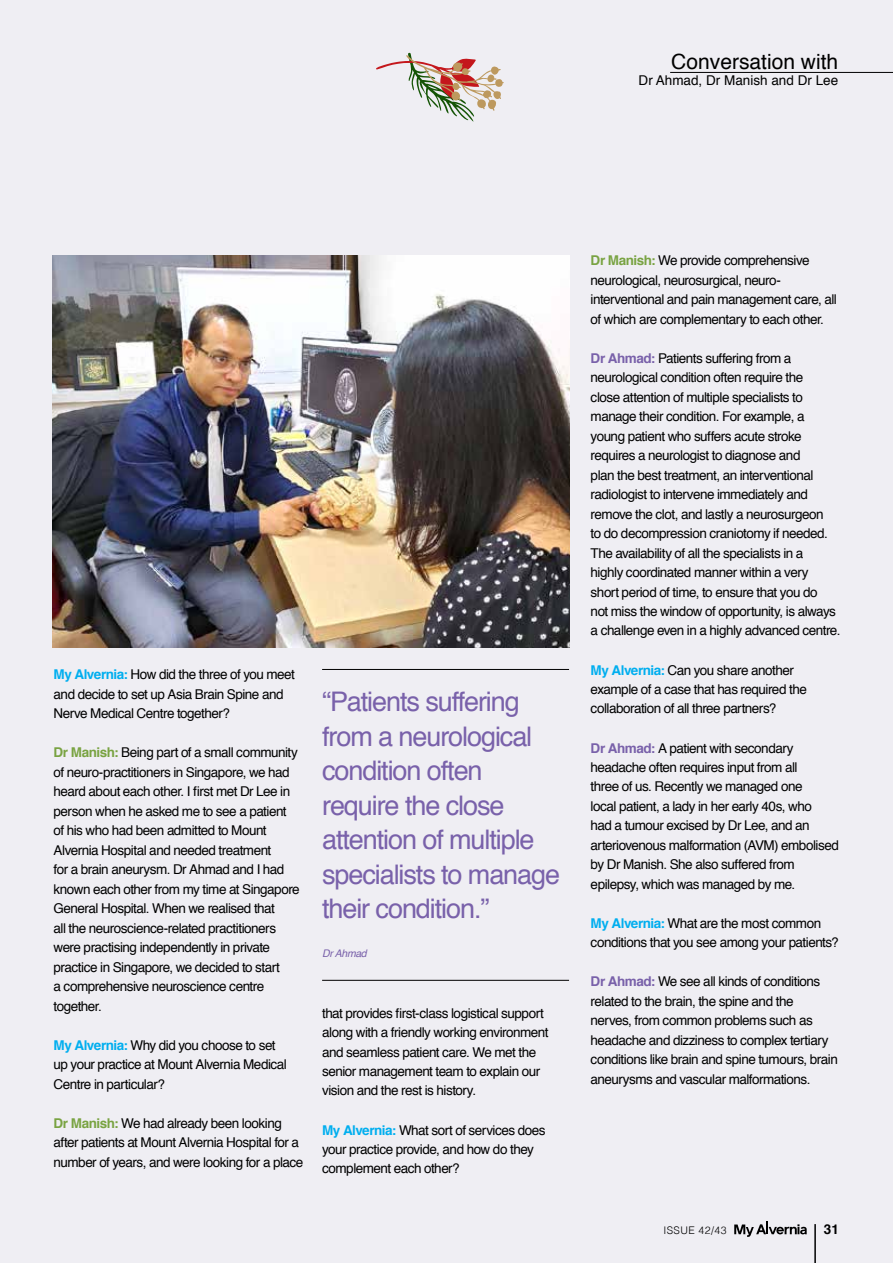
<style>
.page{position:relative;width:893px;height:1263px;background:#efeef3}
.page>*{position:absolute;margin:0;border:0;box-sizing:border-box;transform-origin:0 0}
.t1{font:27px/34.5px "Helvetica";letter-spacing:-.04em;color:#7961aa}
.t2{font:21px "Helvetica";color:#000}
.t3{font:13.5px/19.5px "Helvetica";letter-spacing:-.035em;color:#000}
.t4{font:13.5px "Helvetica";color:#000}
.t5{font:700 13.5px "Helvetica";color:#000}
.t6{font:300 10.5px "Helvetica";letter-spacing:.04em;color:#000}
.t7{font:italic 10.5px "Helvetica";letter-spacing:-.03em;color:#7961aa}
.s1{font-weight:700;color:#00aeef}
.s2{font-weight:700;color:#79a342}
.s3{font-weight:700;color:#7961aa}
</style>
<div class="page">
<hr style="left:670px;top:72px;width:223px;height:1px;background:#000">
<svg style="left:734px;top:1221px;width:73px;height:16px"></svg>
<hr style="left:814px;top:1224px;width:2px;height:39px;background:#000">
<hr style="left:322px;top:669px;width:247px;height:1px;background:#000">
<hr style="left:322px;top:980px;width:247px;height:1px;background:#000">
<svg style="left:376px;top:52px;width:128px;height:70px"></svg>
<img style="left:52px;top:255px;width:518px;height:392px">
<h2 class="t2" style="left:671px;top:46px;width:168px">Conversation with</h2>
<p class="t4" style="left:639px;top:70px;width:201px">Dr Ahmad, Dr Manish and Dr Lee</p>
<p class="t3" style="left:54px;top:665px;width:243px"><span class="s1">My Alvernia:</span> How did the three of you meet and decide to set up Asia Brain Spine and<br>Nerve Medical Centre together?</p>
<p class="t3" style="left:54px;top:743px;width:248px"><span class="s2">Dr Manish:</span> Being part of a small community of neuro-practitioners in Singapore, we had heard about each other. I first met Dr Lee in person when he asked me to see a patient of his who had been admitted to Mount Alvernia Hospital and needed treatment<br>for a brain aneurysm. Dr Ahmad and I had known each other from my time at Singapore General Hospital. When we realised that<br>all the neuroscience-related practitioners were practising independently in private practice in Singapore, we decided to start<br>a comprehensive neuroscience centre together.</p>
<p class="t3" style="left:54px;top:1035px;width:235px"><span class="s1">My Alvernia:</span> Why did you choose to set up your practice at Mount Alvernia Medical<br>Centre in particular?</p>
<p class="t3" style="left:54px;top:1113px;width:251px"><span class="s2">Dr Manish:</span> We had already been looking after patients at Mount Alvernia Hospital for a number of years, and were looking for a place</p>
<h1 class="t1" style="left:322px;top:685px;width:240px">“Patients suffering from a neurological condition often require the close attention of multiple specialists to manage their condition.”</h1>
<p class="t7" style="left:322px;top:945px;width:46px">Dr Ahmad</p>
<p class="t3" style="left:322px;top:1003px;width:228px">that provides first-class logistical support along with a friendly working environment and seamless patient care. We met the senior management team to explain our vision and the rest is history.</p>
<p class="t3" style="left:322px;top:1120px;width:225px"><span class="s1">My Alvernia:</span> What sort of services does your practice provide, and how do they complement each other?</p>
<p class="t3" style="left:591px;top:251px;width:248px"><span class="s2">Dr Manish:</span> We provide comprehensive neurological, neurosurgical, neuro&shy;interventional and pain management care, all of which are complementary to each other.</p>
<p class="t3" style="left:591px;top:348px;width:251px"><span class="s3">Dr Ahmad:</span> Patients suffering from a neurological condition often require the<br>close attention of multiple specialists to manage their condition. For example, a young patient who suffers acute stroke requires a neurologist to diagnose and<br>plan the best treatment, an interventional radiologist to intervene immediately and remove the clot, and lastly a neurosurgeon<br>to do decompression craniotomy if needed.<br>The availability of all the specialists in a<br>highly coordinated manner within a very<br>short period of time, to ensure that you do<br>not miss the window of opportunity, is always a challenge even in a highly advanced centre.</p>
<p class="t3" style="left:591px;top:660px;width:218px"><span class="s1">My Alvernia:</span> Can you share another example of a case that has required the collaboration of all three partners?</p>
<p class="t3" style="left:591px;top:738px;width:250px"><span class="s3">Dr Ahmad:</span> A patient with secondary headache often requires input from all<br>three of us. Recently we managed one<br>local patient, a lady in her early 40s, who<br>had a tumour excised by Dr Lee, and an arteriovenous malformation (AVM) embolised by Dr Manish. She also suffered from epilepsy, which was managed by me.</p>
<p class="t3" style="left:591px;top:914px;width:250px"><span class="s1">My Alvernia:</span> What are the most common conditions that you see among your patients?</p>
<p class="t3" style="left:591px;top:972px;width:249px"><span class="s3">Dr Ahmad:</span> We see all kinds of conditions related to the brain, the spine and the nerves, from common problems such as headache and dizziness to complex tertiary conditions like brain and spine tumours, brain aneurysms and vascular malformations.</p>
<p class="t6" style="left:663px;top:1221px;width:65px">ISSUE 42/43</p>
<p class="t5" style="left:824px;top:1218px;width:17px">31</p>
</div>
